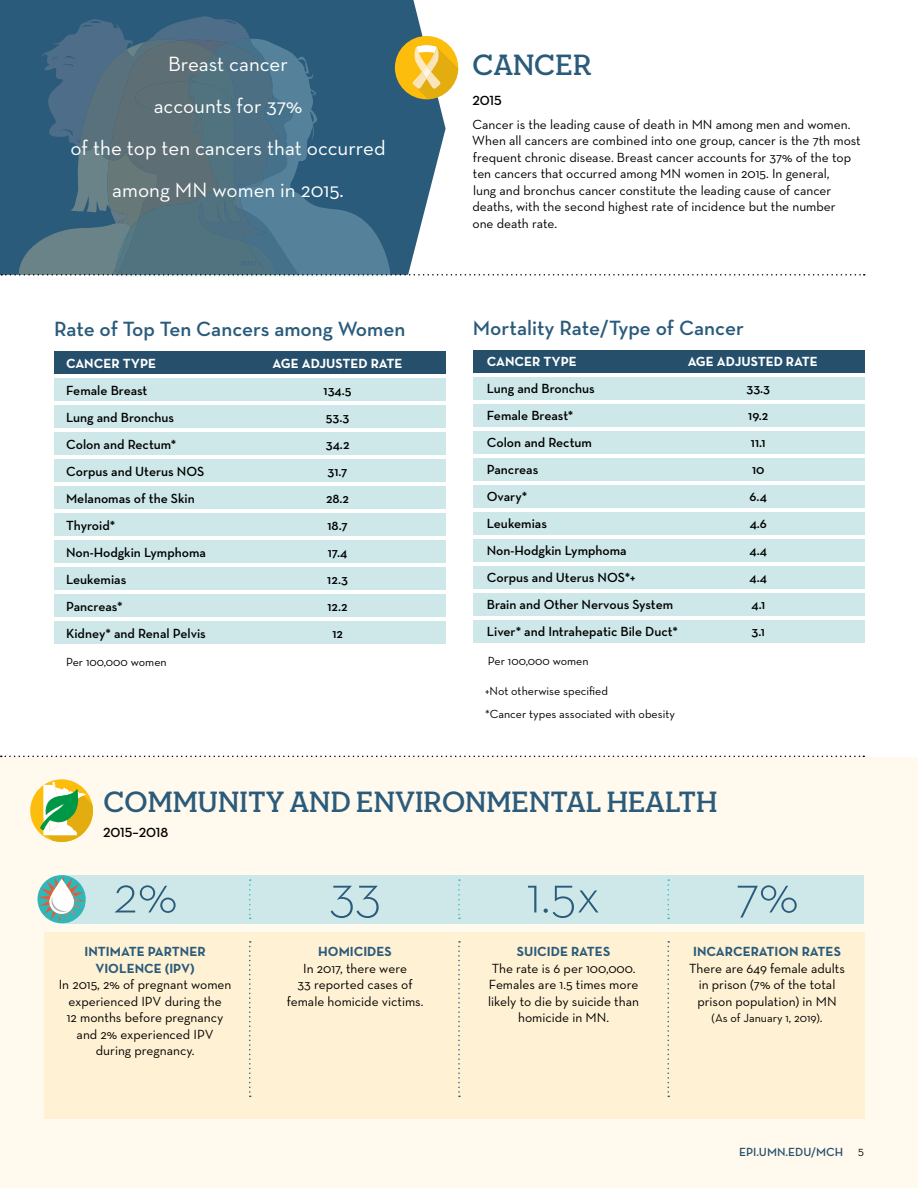
<style>
.page{position:relative;width:918px;height:1188px;background:#fff}
.page>*{position:absolute;margin:0;border:0;box-sizing:border-box;transform-origin:0 0}
.t1{font:300 54px "Neutraface Text";color:#2a5b7b}
.t2{font:700 30px "Neutraface Slab Display";letter-spacing:.02em;color:#2a5b7b}
.t3{font:21px/42px "Neutraface Text";color:#fff;text-align:center}
.t4{font:600 21px "Neutraface Text";color:#2a5b7b}
.t5{font:13.5px/16.5px "Neutraface Text";color:#000;text-align:center}
.t6{font:600 13.5px "Neutraface Text";color:#000}
.t7{font:700 13.5px/16.5px "Neutraface Text";color:#2a5b7b;text-align:center}
.t8{font:700 13.5px "Neutraface Text";color:#fff}
.t9{font:12px/23.2px "Neutraface Text";color:#000}
.t10{font:600 12px "Neutraface Text";color:#254f6b}
.t11{font:10.5px "Neutraface Text";color:#000}
.s1{font-size:13.5px}
</style>
<div class="page">
<div style="left:0;top:757px;width:918px;height:431px;background:#fff9ee"></div>
<div style="left:44px;top:932px;width:820px;height:187px;background:#fff1d3"></div>
<div style="left:62px;top:875px;width:802px;height:48px;background:#cee8ea"></div>
<div style="left:0;top:0;width:418px;height:275px;background:#2a5b7b"></div>
<div style="left:54px;top:568px;width:392px;height:22px;background:#cee8ea"></div>
<div style="left:54px;top:541px;width:392px;height:22px;background:#cee8ea"></div>
<div style="left:54px;top:514px;width:392px;height:22px;background:#cee8ea"></div>
<div style="left:54px;top:487px;width:392px;height:22px;background:#cee8ea"></div>
<div style="left:54px;top:460px;width:392px;height:22px;background:#cee8ea"></div>
<div style="left:54px;top:433px;width:392px;height:22px;background:#cee8ea"></div>
<div style="left:54px;top:406px;width:392px;height:22px;background:#cee8ea"></div>
<div style="left:54px;top:379px;width:392px;height:22px;background:#cee8ea"></div>
<div style="left:54px;top:595px;width:392px;height:22px;background:#cee8ea"></div>
<div style="left:54px;top:352px;width:392px;height:22px;background:#254f6b"></div>
<div style="left:54px;top:622px;width:392px;height:22px;background:#cee8ea"></div>
<div style="left:30px;top:779px;width:63px;height:63px;background:#fcbd0c;border-radius:50%"></div>
<svg style="left:40px;top:781px;width:53px;height:61px"></svg>
<div style="left:473px;top:566px;width:391px;height:22px;background:#cee8ea"></div>
<div style="left:473px;top:539px;width:391px;height:22px;background:#cee8ea"></div>
<div style="left:473px;top:512px;width:391px;height:22px;background:#cee8ea"></div>
<div style="left:473px;top:485px;width:391px;height:22px;background:#cee8ea"></div>
<div style="left:473px;top:458px;width:391px;height:22px;background:#cee8ea"></div>
<div style="left:473px;top:431px;width:391px;height:22px;background:#cee8ea"></div>
<div style="left:473px;top:404px;width:391px;height:22px;background:#cee8ea"></div>
<div style="left:473px;top:377px;width:391px;height:22px;background:#cee8ea"></div>
<div style="left:473px;top:593px;width:391px;height:22px;background:#cee8ea"></div>
<div style="left:473px;top:350px;width:391px;height:22px;background:#254f6b"></div>
<div style="left:473px;top:620px;width:391px;height:22px;background:#cee8ea"></div>
<svg style="left:249px;top:941px;width:2px;height:156px"></svg>
<svg style="left:458px;top:941px;width:2px;height:156px"></svg>
<svg style="left:668px;top:941px;width:1px;height:156px"></svg>
<svg style="left:1px;top:756px;width:863px;height:1px"></svg>
<svg style="left:38px;top:876px;width:47px;height:48px"></svg>
<svg style="left:249px;top:879px;width:2px;height:40px"></svg>
<svg style="left:458px;top:879px;width:2px;height:40px"></svg>
<svg style="left:668px;top:879px;width:1px;height:40px"></svg>
<svg style="left:1px;top:16px;width:864px;height:260px"></svg>
<h3 class="t3" style="left:71px;top:42px;width:317px">Breast cancer<br>accounts for 37%<br>of the top ten cancers that occurred among MN women in 2015.</h3>
<h3 class="t4" style="left:54px;top:316px;width:353px">Rate of Top Ten Cancers among Women</h3>
<p class="t8" style="left:66px;top:355px;width:92px">CANCER TYPE</p>
<p class="t8" style="left:273px;top:355px;width:132px">AGE ADJUSTED RATE</p>
<p class="t6" style="left:66px;top:382px;width:83px">Female Breast</p>
<p class="t6" style="left:324px;top:382px;width:30px">134.5</p>
<p class="t6" style="left:66px;top:409px;width:110px">Lung and Bronchus</p>
<p class="t6" style="left:326px;top:409px;width:25px">53.3</p>
<p class="t6" style="left:66px;top:436px;width:112px">Colon and Rectum*</p>
<p class="t6" style="left:326px;top:436px;width:25px">34.2</p>
<p class="t6" style="left:66px;top:463px;width:140px">Corpus and Uterus NOS</p>
<p class="t6" style="left:328px;top:463px;width:21px">31.7</p>
<p class="t6" style="left:66px;top:490px;width:130px">Melanomas of the Skin</p>
<p class="t6" style="left:326px;top:490px;width:24px">28.2</p>
<p class="t6" style="left:66px;top:517px;width:51px">Thyroid*</p>
<p class="t6" style="left:328px;top:517px;width:22px">18.7</p>
<p class="t6" style="left:66px;top:544px;width:141px">Non-Hodgkin Lymphoma</p>
<p class="t6" style="left:328px;top:544px;width:21px">17.4</p>
<p class="t6" style="left:66px;top:571px;width:62px">Leukemias</p>
<p class="t6" style="left:327px;top:571px;width:22px">12.3</p>
<p class="t6" style="left:66px;top:598px;width:58px">Pancreas*</p>
<p class="t6" style="left:328px;top:598px;width:22px">12.2</p>
<p class="t6" style="left:66px;top:625px;width:141px">Kidney* and Renal Pelvis</p>
<p class="t6" style="left:332px;top:625px;width:12px">12</p>
<p class="t9" style="left:66px;top:650px;width:102px">Per 100,000 women</p>
<h2 class="t2" style="left:473px;top:48px;width:120px">CANCER</h2>
<p class="t6" style="left:472px;top:92px;width:31px">2015</p>
<p class="t5" style="left:472px;top:116px;width:390px;text-align:left">Cancer is the leading cause of death in MN among men and women.<br>When all cancers are combined into one group, cancer is the 7th most frequent chronic disease. Breast cancer accounts for 37% of the top ten cancers that occurred among MN women in 2015. In general,<br>lung and bronchus cancer constitute the leading cause of cancer deaths, with the second highest rate of incidence but the number<br>one death rate.</p>
<h3 class="t4" style="left:473px;top:314px;width:272px">Mortality Rate/Type of Cancer</h3>
<p class="t8" style="left:487px;top:352px;width:92px">CANCER TYPE</p>
<p class="t8" style="left:688px;top:352px;width:132px">AGE ADJUSTED RATE</p>
<p class="t6" style="left:487px;top:380px;width:110px">Lung and Bronchus</p>
<p class="t6" style="left:747px;top:380px;width:25px">33.3</p>
<p class="t6" style="left:487px;top:407px;width:88px">Female Breast*</p>
<p class="t6" style="left:748px;top:407px;width:22px">19.2</p>
<p class="t6" style="left:487px;top:434px;width:107px">Colon and Rectum</p>
<p class="t6" style="left:751px;top:434px;width:16px">11.1</p>
<p class="t6" style="left:487px;top:461px;width:53px">Pancreas</p>
<p class="t6" style="left:752px;top:461px;width:14px">10</p>
<p class="t6" style="left:487px;top:488px;width:42px">Ovary*</p>
<p class="t6" style="left:750px;top:488px;width:19px">6.4</p>
<p class="t6" style="left:487px;top:515px;width:62px">Leukemias</p>
<p class="t6" style="left:750px;top:515px;width:19px">4.6</p>
<p class="t6" style="left:487px;top:542px;width:141px">Non-Hodgkin Lymphoma</p>
<p class="t6" style="left:749px;top:542px;width:19px">4.4</p>
<p class="t6" style="left:487px;top:569px;width:150px">Corpus and Uterus NOS*+</p>
<p class="t6" style="left:749px;top:569px;width:19px">4.4</p>
<p class="t6" style="left:487px;top:596px;width:188px">Brain and Other Nervous System</p>
<p class="t6" style="left:751px;top:596px;width:15px">4.1</p>
<p class="t6" style="left:487px;top:623px;width:193px">Liver* and Intrahepatic Bile Duct*</p>
<p class="t6" style="left:752px;top:623px;width:15px">3.1</p>
<p class="t9" style="left:488px;top:649px;width:102px">Per 100,000 women</p>
<p class="t9" style="left:485px;top:679px;width:191px">+Not otherwise specified<br>*Cancer types associated with obesity</p>
<h2 class="t2" style="left:103px;top:785px;width:615px">COMMUNITY AND ENVIRONMENTAL HEALTH</h2>
<p class="t6" style="left:103px;top:824px;width:67px">2015–2018</p>
<h1 class="t1" style="left:113px;top:860px;width:66px">2%</h1>
<h1 class="t1" style="left:329px;top:860px;width:53px">33</h1>
<h1 class="t1" style="left:527px;top:860px;width:75px">1.5x</h1>
<h1 class="t1" style="left:736px;top:860px;width:64px">7%</h1>
<p class="t7" style="left:85px;top:943px;width:123px">INTIMATE PARTNER<br>VIOLENCE (IPV)</p>
<p class="t5" style="left:59px;top:976px;width:174px">In 2015, 2% of pregnant women experienced IPV during the<br>12 months before pregnancy and 2% experienced IPV during pregnancy.</p>
<p class="t7" style="left:318px;top:943px;width:75px">HOMICIDES</p>
<p class="t5" style="left:287px;top:960px;width:138px">In 2017, there were<br>33 reported cases of female homicide victims.</p>
<p class="t7" style="left:517px;top:943px;width:95px">SUICIDE RATES</p>
<p class="t5" style="left:488px;top:960px;width:152px">The rate is 6 per 100,000.<br>Females are 1.5 times more likely to die by suicide than homicide in MN.</p>
<p class="t7" style="left:693px;top:943px;width:149px">INCARCERATION RATES</p>
<p class="t5" style="left:689px;top:960px;width:157px">There are 649 female adults in prison (7% of the total prison population) in MN</p>
<p class="t9" style="left:712px;top:1006px;width:112px">(As of January 1, 2019)<span class="s1">.</span></p>
<p class="t10" style="left:739px;top:1145px;width:106px">EPI.UMN.EDU/MCH</p>
<p class="t11" style="left:858px;top:1146px;width:7px">5</p>
</div>
